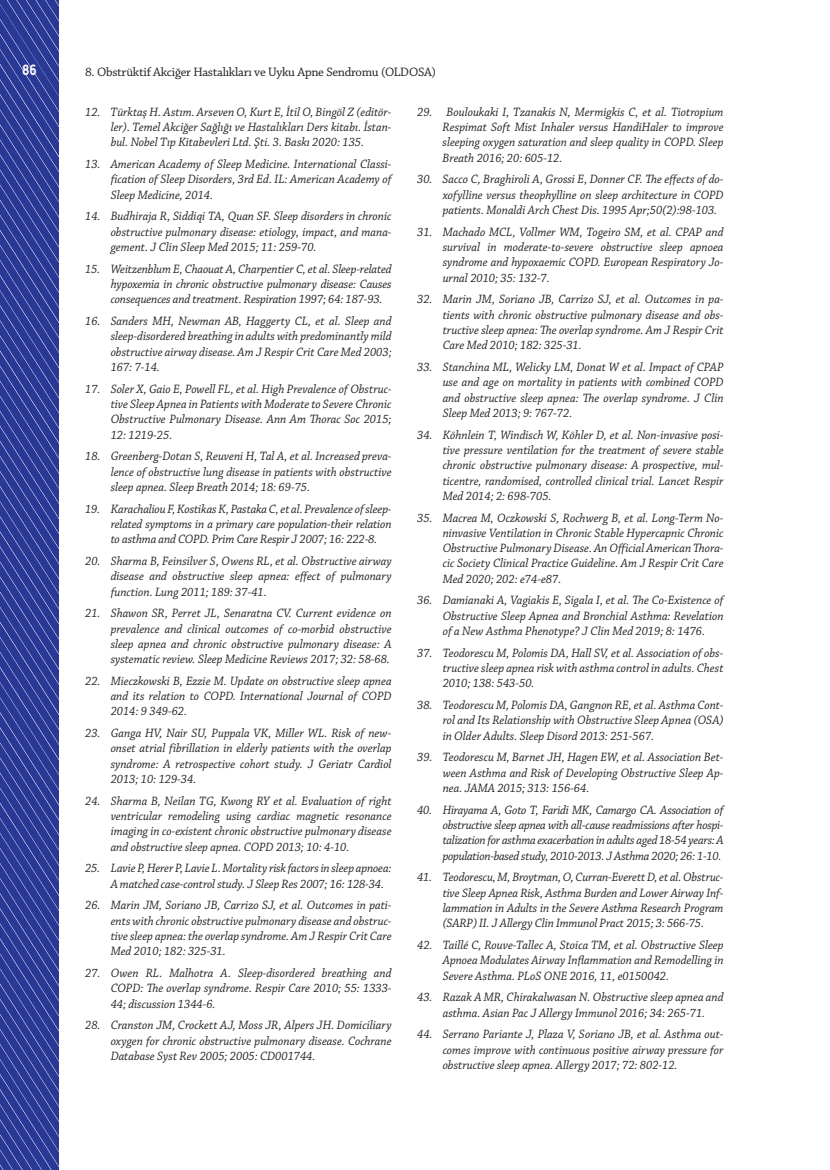
<style>
.page{position:relative;width:830px;height:1170px;background:#fff}
.page>*{position:absolute;margin:0;border:0;box-sizing:border-box;transform-origin:0 0}
.t1{font:700 15px "Alwyn OT";color:#fff;scale:.85 1}
.t2{font:12.9px "Chaparral Pro";letter-spacing:-.02em;color:#231f20}
.t3{font:italic 12.75px/15.3px "Chaparral Pro";color:#231f20;text-align:justify;scale:.95 1}
</style>
<div class="page">
<svg style="left:0;top:0;width:59px;height:1169px;background:#34429a"></svg>
<p class="t1" style="left:22px;top:61px;width:19px">86</p>
<p class="t2" style="left:85px;top:65px;width:352px">8. Obstrüktif Akciğer Hastalıkları ve Uyku Apne Sendromu (OLDOSA)</p>
<p class="t3" style="left:111px;top:105px;width:297px;text-indent:-26px">12. Türktaş H. Astım. Arseven O, Kurt E, İtil O, Bingöl Z (editör&shy;ler). Temel Akciğer Sağlığı ve Hastalıkları Ders kitabı. İstan&shy;bul. Nobel Tıp Kitabevleri Ltd. Şti. 3. Baskı 2020: 135.</p>
<p class="t3" style="left:111px;top:157px;width:297px;text-indent:-26px">13. American Academy of Sleep Medicine. International Classi&shy;fication of Sleep Disorders, 3rd Ed. IL: American Academy of Sleep Medicine, 2014.</p>
<p class="t3" style="left:111px;top:209px;width:297px;text-indent:-26px">14. Budhiraja R, Siddiqi TA, Quan SF. Sleep disorders in chronic obstructive pulmonary disease: etiology, impact, and mana&shy;gement. J Clin Sleep Med 2015; 11: 259-70.</p>
<p class="t3" style="left:111px;top:261px;width:297px;text-indent:-26px">15. Weitzenblum E, Chaouat A, Charpentier C, et al. Sleep-related hypoxemia in chronic obstructive pulmonary disease: Causes consequences and treatment. Respiration 1997; 64: 187-93.</p>
<p class="t3" style="left:111px;top:314px;width:297px;text-indent:-26px">16. Sanders MH, Newman AB, Haggerty CL, et al. Sleep and sleep-disordered breathing in adults with predominantly mild obstructive airway disease. Am J Respir Crit Care Med 2003; 167: 7-14.</p>
<p class="t3" style="left:111px;top:381px;width:297px;text-indent:-26px">17. Soler X, Gaio E, Powell FL, et al. High Prevalence of Obstruc&shy;tive Sleep Apnea in Patients with Moderate to Severe Chronic Obstructive Pulmonary Disease. Ann Am Thorac Soc 2015; 12: 1219-25.</p>
<p class="t3" style="left:111px;top:449px;width:297px;text-indent:-26px">18. Greenberg-Dotan S, Reuveni H, Tal A, et al. Increased preva&shy;lence of obstructive lung disease in patients with obstructive sleep apnea. Sleep Breath 2014; 18: 69-75.</p>
<p class="t3" style="left:111px;top:501px;width:297px;text-indent:-26px">19. Karachaliou F, Kostikas K, Pastaka C, et al. Prevalence of sleep&shy;related symptoms in a primary care population-their relation to asthma and COPD. Prim Care Respir J 2007; 16: 222-8.</p>
<p class="t3" style="left:111px;top:553px;width:297px;text-indent:-26px">20. Sharma B, Feinsilver S, Owens RL, et al. Obstructive airway disease and obstructive sleep apnea: effect of pulmonary function. Lung 2011; 189: 37-41.</p>
<p class="t3" style="left:111px;top:606px;width:297px;text-indent:-26px">21. Shawon SR, Perret JL, Senaratna CV. Current evidence on prevalence and clinical outcomes of co-morbid obstructive sleep apnea and chronic obstructive pulmonary disease: A systematic review. Sleep Medicine Reviews 2017; 32: 58-68.</p>
<p class="t3" style="left:111px;top:673px;width:297px;text-indent:-26px">22. Mieczkowski B, Ezzie M. Update on obstructive sleep apnea and its relation to COPD. International Journal of COPD 2014: 9 349-62.</p>
<p class="t3" style="left:111px;top:726px;width:297px;text-indent:-26px">23. Ganga HV, Nair SU, Puppala VK, Miller WL. Risk of new&shy;onset atrial fibrillation in elderly patients with the overlap syndrome: A retrospective cohort study. J Geriatr Cardiol 2013; 10: 129-34.</p>
<p class="t3" style="left:111px;top:793px;width:297px;text-indent:-26px">24. Sharma B, Neilan TG, Kwong RY et al. Evaluation of right ventricular remodeling using cardiac magnetic resonance imaging in co-existent chronic obstructive pulmonary disease and obstructive sleep apnea. COPD 2013; 10: 4-10.</p>
<p class="t3" style="left:111px;top:861px;width:297px;text-indent:-26px">25. Lavie P, Herer P, Lavie L. Mortality risk factors in sleep apnoea:<br>A matched case-control study. J Sleep Res 2007; 16: 128-34.</p>
<p class="t3" style="left:111px;top:898px;width:297px;text-indent:-26px">26. Marin JM, Soriano JB, Carrizo SJ, et al. Outcomes in pati&shy;ents with chronic obstructive pulmonary disease and obstruc&shy;tive sleep apnea: the overlap syndrome. Am J Respir Crit Care Med 2010; 182: 325-31.</p>
<p class="t3" style="left:111px;top:965px;width:297px;text-indent:-26px">27. Owen RL. Malhotra A. Sleep-disordered breathing and COPD: The overlap syndrome. Respir Care 2010; 55: 1333- 44; discussion 1344-6.</p>
<p class="t3" style="left:111px;top:1018px;width:297px;text-indent:-26px">28. Cranston JM, Crockett AJ, Moss JR, Alpers JH. Domiciliary oxygen for chronic obstructive pulmonary disease. Cochrane Database Syst Rev 2005; 2005: CD001744.</p>
<p class="t3" style="left:442px;top:105px;width:297px;text-indent:-26px">29. Bouloukaki I, Tzanakis N, Mermigkis C, et al. Tiotropium Respimat Soft Mist Inhaler versus HandiHaler to improve sleeping oxygen saturation and sleep quality in COPD. Sleep Breath 2016; 20: 605-12.</p>
<p class="t3" style="left:442px;top:172px;width:297px;text-indent:-26px">30. Sacco C, Braghiroli A, Grossi E, Donner CF. The effects of do&shy;xofylline versus theophylline on sleep architecture in COPD patients. Monaldi Arch Chest Dis. 1995 Apr;50(2):98-103.</p>
<p class="t3" style="left:442px;top:224px;width:297px;text-indent:-26px">31. Machado MCL, Vollmer WM, Togeiro SM, et al. CPAP and survival in moderate-to-severe obstructive sleep apnoea syndrome and hypoxaemic COPD. European Respiratory Jo&shy;urnal 2010; 35: 132-7.</p>
<p class="t3" style="left:442px;top:292px;width:297px;text-indent:-26px">32. Marin JM, Soriano JB, Carrizo SJ, et al. Outcomes in pa&shy;tients with chronic obstructive pulmonary disease and obs&shy;tructive sleep apnea: The overlap syndrome. Am J Respir Crit Care Med 2010; 182: 325-31.</p>
<p class="t3" style="left:442px;top:360px;width:297px;text-indent:-26px">33. Stanchina ML, Welicky LM, Donat W et al. Impact of CPAP use and age on mortality in patients with combined COPD and obstructive sleep apnea: The overlap syndrome. J Clin Sleep Med 2013; 9: 767-72.</p>
<p class="t3" style="left:442px;top:427px;width:297px;text-indent:-26px">34. Köhnlein T, Windisch W, Köhler D, et al. Non-invasive posi&shy;tive pressure ventilation for the treatment of severe stable chronic obstructive pulmonary disease: A prospective, mul&shy;ticentre, randomised, controlled clinical trial. Lancet Respir Med 2014; 2: 698-705.</p>
<p class="t3" style="left:442px;top:510px;width:297px;text-indent:-26px">35. Macrea M, Oczkowski S, Rochwerg B, et al. Long-Term No&shy;ninvasive Ventilation in Chronic Stable Hypercapnic Chronic Obstructive Pulmonary Disease. An Official American Thora&shy;cic Society Clinical Practice Guideline. Am J Respir Crit Care Med 2020; 202: e74-e87.</p>
<p class="t3" style="left:442px;top:593px;width:297px;text-indent:-26px">36. Damianaki A, Vagiakis E, Sigala I, et al. The Co-Existence of Obstructive Sleep Apnea and Bronchial Asthma: Revelation of a New Asthma Phenotype? J Clin Med 2019; 8: 1476.</p>
<p class="t3" style="left:442px;top:645px;width:297px;text-indent:-26px">37. Teodorescu M, Polomis DA, Hall SV, et al. Association of obs&shy;tructive sleep apnea risk with asthma control in adults. Chest 2010; 138: 543-50.</p>
<p class="t3" style="left:442px;top:697px;width:297px;text-indent:-26px">38. Teodorescu M, Polomis DA, Gangnon RE, et al. Asthma Cont&shy;rol and Its Relationship with Obstructive Sleep Apnea (OSA) in Older Adults. Sleep Disord 2013: 251-567.</p>
<p class="t3" style="left:442px;top:750px;width:297px;text-indent:-26px">39. Teodorescu M, Barnet JH, Hagen EW, et al. Association Bet&shy;ween Asthma and Risk of Developing Obstructive Sleep Ap&shy;nea. JAMA 2015; 313: 156-64.</p>
<p class="t3" style="left:442px;top:802px;width:297px;text-indent:-26px">40. Hirayama A, Goto T, Faridi MK, Camargo CA. Association of obstructive sleep apnea with all-cause readmissions after hospi&shy;talization for asthma exacerbation in adults aged 18-54 years: A population-based study, 2010-2013. J Asthma 2020; 26: 1-10.</p>
<p class="t3" style="left:442px;top:870px;width:297px;text-indent:-26px">41. Teodorescu, M, Broytman, O, Curran-Everett D, et al. Obstruc&shy;tive Sleep Apnea Risk, Asthma Burden and Lower Airway Inf&shy;lammation in Adults in the Severe Asthma Research Program (SARP) II. J Allergy Clin Immunol Pract 2015; 3: 566-75.</p>
<p class="t3" style="left:442px;top:937px;width:297px;text-indent:-26px">42. Taillé C, Rouve-Tallec A, Stoica TM, et al. Obstructive Sleep Apnoea Modulates Airway Inflammation and Remodelling in Severe Asthma. PLoS ONE 2016, 11, e0150042.</p>
<p class="t3" style="left:417px;top:989px;width:324px;text-align:center">43. Razak A MR, Chirakalwasan N. Obstructive sleep apnea and asthma. Asian Pac J Allergy Immunol 2016; 34: 265-71.</p>
<p class="t3" style="left:442px;top:1026px;width:297px;text-indent:-26px">44. Serrano Pariante J, Plaza V, Soriano JB, et al. Asthma out&shy;comes improve with continuous positive airway pressure for obstructive sleep apnea. Allergy 2017; 72: 802-12.</p>
</div>
